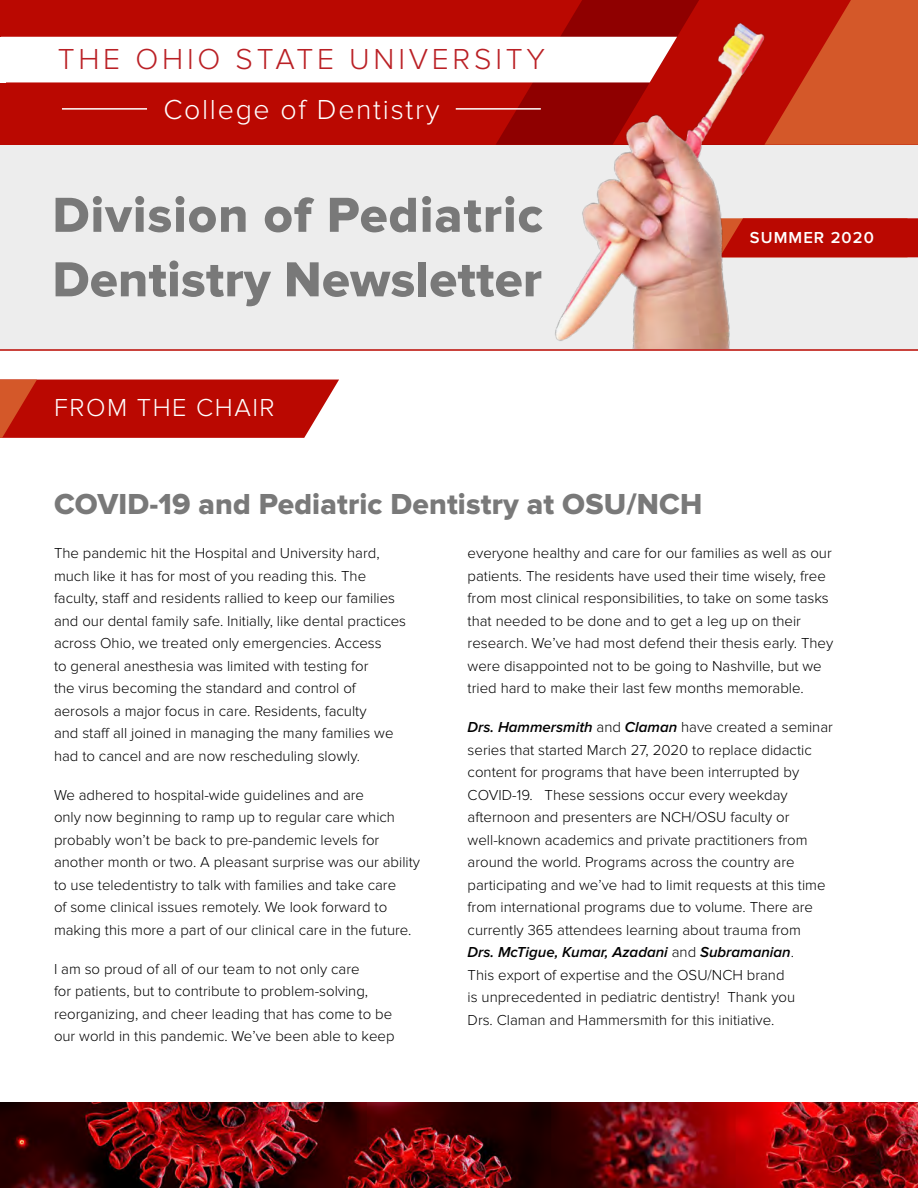
<style>
.page{position:relative;width:918px;height:1188px;background:#fff}
.page>*{position:absolute;margin:0;border:0;box-sizing:border-box;transform-origin:0 0}
.t1{font:51px/64.5px "Proxima Nova Extrabld";letter-spacing:.005em;color:#797979}
.t2{font:30px "Proxima Nova Extrabld";letter-spacing:.005em;color:#797979}
.t3{font:300 30px "Proxima Nova";letter-spacing:.125em;color:#ba2025}
.t4{font:300 28.5px "Proxima Nova";letter-spacing:.06em;color:#fff}
.t5{font:300 25.5px "Proxima Nova";letter-spacing:.06em;color:#fff}
.t6{font:600 16.5px "Proxima Nova";letter-spacing:.065em;color:#fff}
.t7{font:300 15px/22.5px "Proxima Nova";color:#000}
.s1{font-weight:600;font-style:italic}
</style>
<div class="page">
<img style="left:0;top:1103px;width:918px;height:85px">
<div style="left:0;top:143px;width:918px;height:207px;background:#ededed"></div>
<div style="left:0;top:0;width:918px;height:145px;background:#ba0801"></div>
<svg style="left:496px;top:36px;width:40px;height:109px;fill:#8f0000"></svg>
<div style="left:879px;top:0;width:39px;height:145px;background:#d45829"></div>
<div style="left:6px;top:37px;width:530px;height:45px;background:#fff"></div>
<hr style="left:456px;top:108px;width:85px;height:2px;background:#fff">
<hr style="left:62px;top:108px;width:85px;height:2px;background:#fff">
<div style="left:879px;top:218px;width:39px;height:39px;background:#ba0801"></div>
<img style="left:536px;top:0;width:343px;height:349px">
<hr style="left:0;top:349px;width:918px;height:2px;background:#ba0801">
<div style="left:0;top:37px;width:6px;height:45px;background:#fff"></div>
<svg style="left:0;top:380px;width:339px;height:58px;background:#bf1910"></svg>
<h2 class="t3" style="left:58px;top:42px;width:489px">THE OHIO STATE UNIVERSITY</h2>
<h3 class="t4" style="left:163px;top:93px;width:278px">College of Dentistry</h3>
<h1 class="t1" style="left:52px;top:184px;width:492px">Division of Pediatric<br>Dentistry Newsletter</h1>
<h3 class="t5" style="left:54px;top:392px;width:222px">FROM THE CHAIR</h3>
<h2 class="t2" style="left:54px;top:487px;width:650px">COVID-19 and Pediatric Dentistry at OSU/NCH</h2>
<p class="t6" style="left:750px;top:228px;width:126px">SUMMER 2020</p>
<p class="t7" style="left:54px;top:542px;width:354px">The pandemic hit the Hospital and University hard, much like it has for most of you reading this. The faculty, staff and residents rallied to keep our families and our dental family safe. Initially, like dental practices across Ohio, we treated only emergencies. Access<br>to general anesthesia was limited with testing for<br>the virus becoming the standard and control of aerosols a major focus in care. Residents, faculty<br>and staff all joined in managing the many families we had to cancel and are now rescheduling slowly.</p>
<p class="t7" style="left:54px;top:784px;width:368px">We adhered to hospital-wide guidelines and are<br>only now beginning to ramp up to regular care which probably won’t be back to pre-pandemic levels for another month or two. A pleasant surprise was our ability to use teledentistry to talk with families and take care<br>of some clinical issues remotely. We look forward to making this more a part of our clinical care in the future.</p>
<p class="t7" style="left:54px;top:958px;width:342px">I am so proud of all of our team to not only care<br>for patients, but to contribute to problem-solving, reorganizing, and cheer leading that has come to be our world in this pandemic. We’ve been able to keep</p>
<p class="t7" style="left:468px;top:542px;width:367px">everyone healthy and care for our families as well as our patients. The residents have used their time wisely, free from most clinical responsibilities, to take on some tasks that needed to be done and to get a leg up on their research. We’ve had most defend their thesis early. They were disappointed not to be going to Nashville, but we tried hard to make their last few months memorable.</p>
<p class="t7" style="left:468px;top:716px;width:367px"><span class="s1">Drs. Hammersmith</span> and <span class="s1">Claman</span> have created a seminar series that started March 27, 2020 to replace didactic content for programs that have been interrupted by COVID-19. These sessions occur every weekday afternoon and presenters are NCH/OSU faculty or well-known academics and private practitioners from around the world. Programs across the country are participating and we’ve had to limit requests at this time from international programs due to volume. There are currently 365 attendees learning about trauma from<br><span class="s1">Drs. McTigue, Kumar, Azadani</span> and <span class="s1">Subramanian</span>.<br>This export of expertise and the OSU/NCH brand<br>is unprecedented in pediatric dentistry! Thank you<br>Drs. Claman and Hammersmith for this initiative.</p>
</div>
